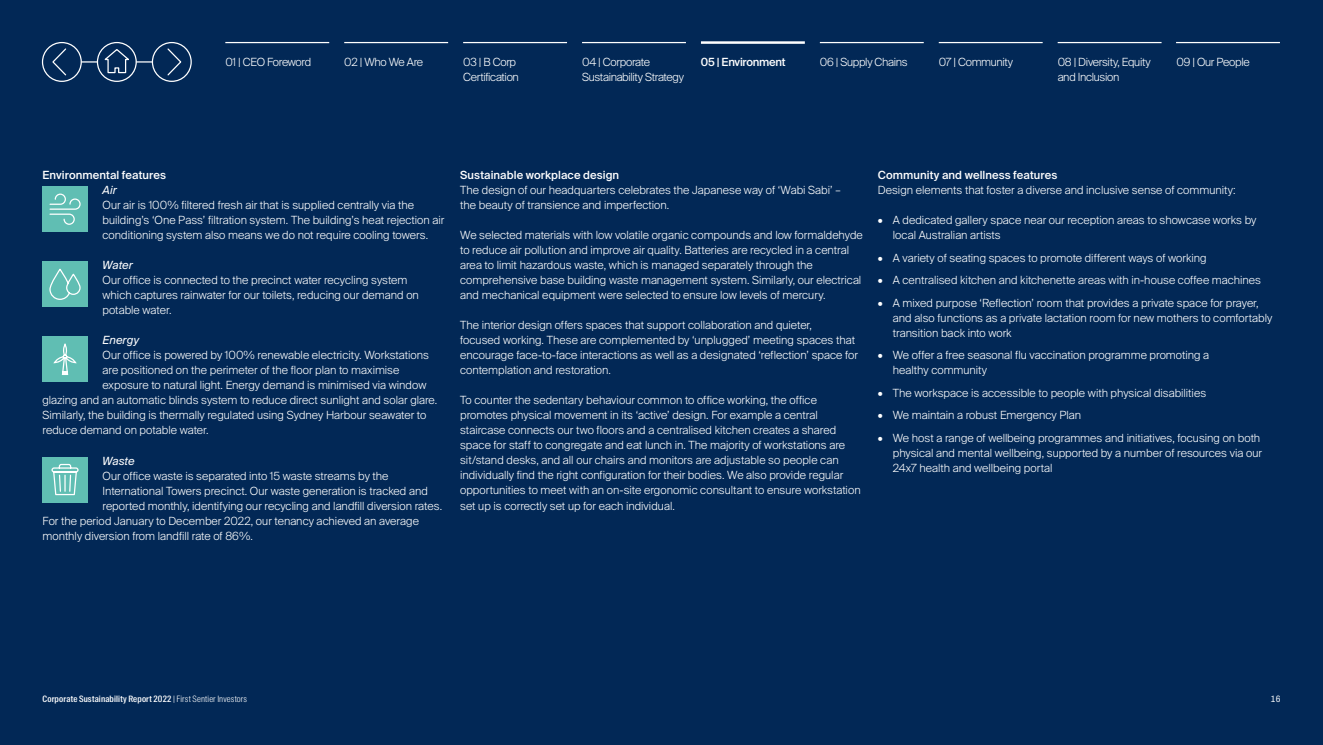
<style>
.page{position:relative;width:1323px;height:745px;background:#fff}
.page>*{position:absolute;margin:0;border:0;box-sizing:border-box;transform-origin:0 0}
.t1{font:300 11.25px/15px "Suisse Intl";color:#fff}
.t2{font:300 11.25px/15px "Suisse Intl";letter-spacing:-.025em;color:#fff}
.t3{font:500 11.25px "Suisse Intl";letter-spacing:.005em;color:#fff}
.t4{font:300 11.25px/15px "Suisse Intl";letter-spacing:-.03em;color:#fff}
.t5{font:italic 11.25px "Suisse Intl";letter-spacing:.005em;color:#fff}
.t6{font:500 11.25px "Suisse Intl";letter-spacing:-.02em;color:#fff}
.t7{font:500 8.75px "Suisse Intl Cond";letter-spacing:.02em;color:#fff}
.t8{font:8.75px "Suisse Intl Cond";color:#fff}
.s1{font-weight:300}
</style>
<div class="page">
<div style="left:0;top:0;width:1323px;height:744px;background:#022856"></div>
<svg style="left:41px;top:42px;width:151px;height:40px"></svg>
<hr style="left:225px;top:42px;width:104px;height:1px;background:#fff">
<hr style="left:344px;top:42px;width:104px;height:1px;background:#fff">
<hr style="left:463px;top:42px;width:104px;height:1px;background:#fff">
<hr style="left:582px;top:42px;width:104px;height:1px;background:#fff">
<hr style="left:820px;top:42px;width:104px;height:1px;background:#fff">
<hr style="left:939px;top:42px;width:104px;height:1px;background:#fff">
<hr style="left:1058px;top:42px;width:103px;height:1px;background:#fff">
<hr style="left:1176px;top:42px;width:104px;height:1px;background:#fff">
<hr style="left:701px;top:41px;width:104px;height:3px;background:#fff">
<div style="left:43px;top:186px;width:45px;height:45px;background:#60beb3"></div>
<svg style="left:49px;top:193px;width:32px;height:32px"></svg>
<div style="left:43px;top:261px;width:45px;height:45px;background:#60beb3"></div>
<svg style="left:49px;top:269px;width:32px;height:31px"></svg>
<div style="left:43px;top:336px;width:45px;height:45px;background:#60beb3"></div>
<svg style="left:53px;top:344px;width:24px;height:31px"></svg>
<div style="left:43px;top:456px;width:45px;height:45px;background:#60beb3"></div>
<svg style="left:51px;top:463px;width:28px;height:32px"></svg>
<p class="t2" style="left:225px;top:55px;width:87px">01 | CEO Foreword</p>
<p class="t2" style="left:344px;top:55px;width:80px">02 | Who We Are</p>
<p class="t2" style="left:582px;top:55px;width:103px">04 | Corporate<br>Sustainability Strategy</p>
<p class="t2" style="left:463px;top:55px;width:57px">03 | B Corp<br>Certification</p>
<p class="t2" style="left:820px;top:55px;width:89px">06 | Supply Chains</p>
<p class="t2" style="left:939px;top:55px;width:76px">07 | Community</p>
<p class="t4" style="left:1058px;top:55px;width:95px">08 | Diversity, Equity and Inclusion</p>
<p class="t6" style="left:701px;top:56px;width:86px">05 | Environment</p>
<p class="t2" style="left:1176px;top:55px;width:75px">09 | Our People</p>
<p class="t3" style="left:43px;top:169px;width:125px">Environmental features</p>
<p class="t5" style="left:103px;top:183px;width:16px">Air</p>
<p class="t1" style="left:103px;top:198px;width:343px">Our air is 100% filtered fresh air that is supplied centrally via the building’s ‘One Pass’ filtration system. The building’s heat rejection air conditioning system also means we do not require cooling towers.</p>
<p class="t5" style="left:103px;top:258px;width:32px">Water</p>
<p class="t1" style="left:103px;top:273px;width:318px">Our office is connected to the precinct water recycling system which captures rainwater for our toilets, reducing our demand on potable water.</p>
<p class="t5" style="left:103px;top:333px;width:38px">Energy</p>
<p class="t1" style="left:103px;top:348px;width:328px">Our office is powered by 100% renewable electricity. Workstations</p>
<p class="t1" style="left:103px;top:363px;width:298px">are positioned on the perimeter of the floor plan to maximise</p>
<p class="t1" style="left:103px;top:378px;width:325px">exposure to natural light. Energy demand is minimised via window</p>
<p class="t1" style="left:43px;top:393px;width:396px">glazing and an automatic blinds system to reduce direct sunlight and solar glare.</p>
<p class="t1" style="left:43px;top:408px;width:385px">Similarly, the building is thermally regulated using Sydney Harbour seawater to</p>
<p class="t1" style="left:43px;top:423px;width:168px">reduce demand on potable water.</p>
<p class="t5" style="left:103px;top:453px;width:34px">Waste</p>
<p class="t1" style="left:103px;top:468px;width:287px">Our office waste is separated into 15 waste streams by the</p>
<p class="t1" style="left:103px;top:483px;width:327px">International Towers precinct. Our waste generation is tracked and</p>
<p class="t1" style="left:103px;top:498px;width:341px">reported monthly, identifying our recycling and landfill diversion rates.</p>
<p class="t1" style="left:43px;top:513px;width:378px">For the period January to December 2022, our tenancy achieved an average</p>
<p class="t1" style="left:43px;top:528px;width:212px">monthly diversion from landfill rate of 86%.</p>
<p class="t3" style="left:460px;top:168px;width:161px">Sustainable workplace design</p>
<p class="t1" style="left:460px;top:183px;width:382px">The design of our headquarters celebrates the Japanese way of ‘Wabi Sabi’ – the beauty of transience and imperfection.</p>
<p class="t1" style="left:460px;top:228px;width:404px">We selected materials with low volatile organic compounds and low formaldehyde to reduce air pollution and improve air quality. Batteries are recycled in a central area to limit hazardous waste, which is managed separately through the comprehensive base building waste management system. Similarly, our electrical and mechanical equipment were selected to ensure low levels of mercury.</p>
<p class="t1" style="left:460px;top:318px;width:399px">The interior design offers spaces that support collaboration and quieter,<br>focused working. These are complemented by ‘unplugged’ meeting spaces that encourage face-to-face interactions as well as a designated ‘reflection’ space for contemplation and restoration.</p>
<p class="t1" style="left:460px;top:393px;width:402px">To counter the sedentary behaviour common to office working, the office promotes physical movement in its ‘active’ design. For example a central staircase connects our two floors and a centralised kitchen creates a shared space for staff to congregate and eat lunch in. The majority of workstations are sit/stand desks, and all our chairs and monitors are adjustable so people can individually find the right configuration for their bodies. We also provide regular opportunities to meet with an on-site ergonomic consultant to ensure workstation set up is correctly set up for each individual.</p>
<p class="t3" style="left:878px;top:168px;width:181px">Community and wellness features</p>
<p class="t1" style="left:878px;top:183px;width:359px">Design elements that foster a diverse and inclusive sense of community:</p>
<p class="t1" style="left:893px;top:213px;width:365px;text-indent:-15px">• A dedicated gallery space near our reception areas to showcase works by local Australian artists</p>
<p class="t1" style="left:878px;top:250px;width:330px">• A variety of seating spaces to promote different ways of working</p>
<p class="t1" style="left:878px;top:273px;width:385px">• A centralised kitchen and kitchenette areas with in-house coffee machines</p>
<p class="t1" style="left:893px;top:295px;width:381px;text-indent:-15px">• A mixed purpose ‘Reflection’ room that provides a private space for prayer, and also functions as a private lactation room for new mothers to comfortably transition back into work</p>
<p class="t1" style="left:893px;top:348px;width:318px;text-indent:-15px">• We offer a free seasonal flu vaccination programme promoting a healthy community</p>
<p class="t1" style="left:878px;top:385px;width:330px">• The workspace is accessible to people with physical disabilities</p>
<p class="t1" style="left:878px;top:407px;width:205px">• We maintain a robust Emergency Plan</p>
<p class="t1" style="left:893px;top:430px;width:371px;text-indent:-15px">• We host a range of wellbeing programmes and initiatives, focusing on both physical and mental wellbeing, supported by a number of resources via our<br>24x7 health and wellbeing portal</p>
<p class="t7" style="left:43px;top:693px;width:206px">Corporate Sustainability Report 2022 <span class="s1">| First Sentier Investors</span></p>
<p class="t8" style="left:1271px;top:693px;width:11px">16</p>
</div>
